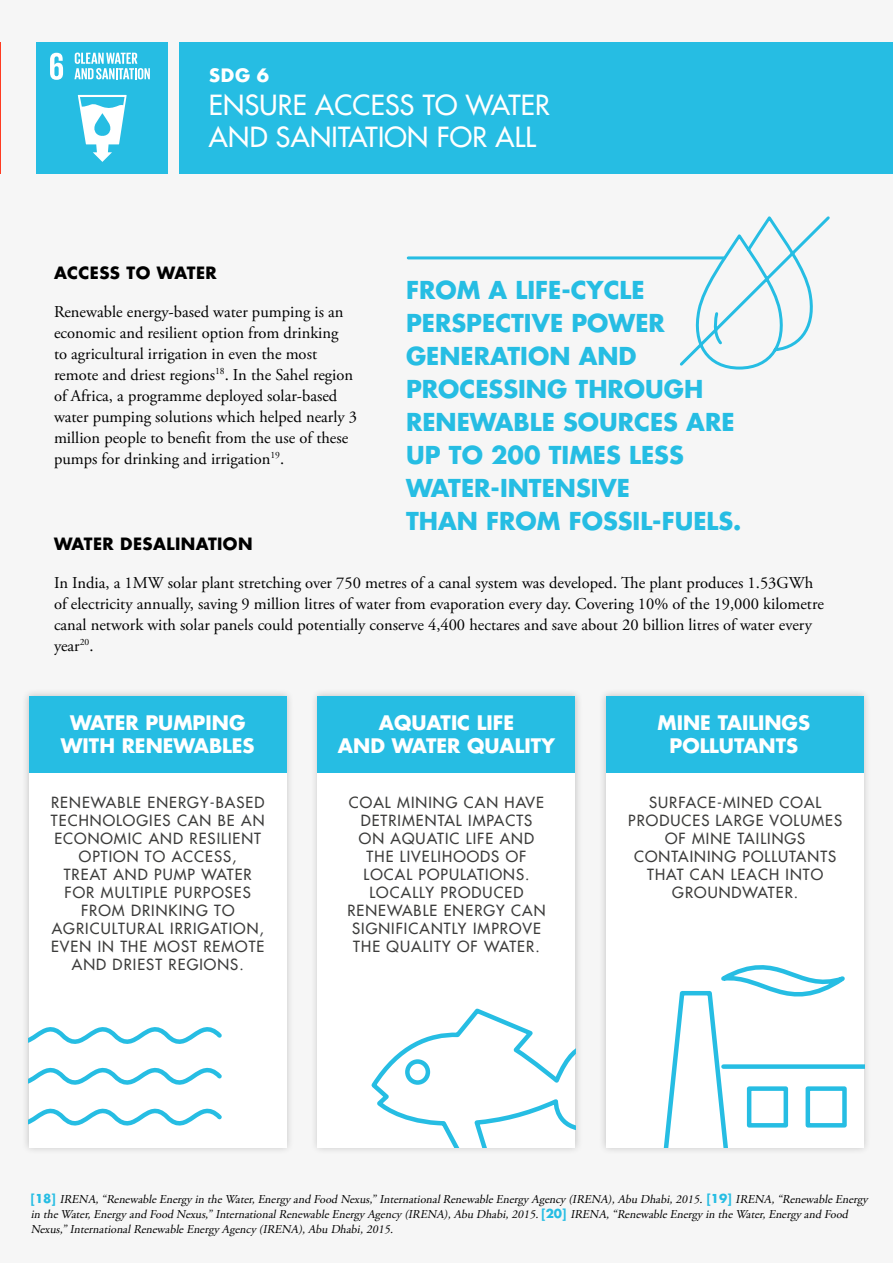
<style>
.page{position:relative;width:893px;height:1263px;background:#f6f6f6}
.page>*{position:absolute;margin:0;border:0;box-sizing:border-box;transform-origin:0 0}
.t1{font:27px/32.4px "Futura LT";letter-spacing:.01em;color:#fff}
.t2{font:700 24px/33px "Futura LT";color:#26bde3}
.t3{font:700 19.5px/23.4px "Futura LT";color:#fff;text-align:center}
.t4{font:700 18px "Futura";color:#fff}
.t5{font:16.5px/21px "Adobe Garamond Pro";color:#000}
.t6{font:700 16.5px "Futura LT";letter-spacing:.025em;color:#000}
.t7{font:15px/18px "Futura LT";letter-spacing:.07em;color:#3c3c3b;text-align:center}
.t8{font:italic 12px/15px "Adobe Garamond Pro";letter-spacing:-.01em;color:#000}
.s1{font-family:"Futura LT";font-weight:700;font-style:normal;color:#26bde3}
</style>
<div class="page">
<div style="left:180px;top:42px;width:713px;height:132px;background:#26bde3"></div>
<hr style="left:408px;top:256px;width:317px;height:3px;background:#26bde3">
<div style="left:37px;top:42px;width:131px;height:131px;background:#26bde3"></div>
<svg style="left:50px;top:53px;width:13px;height:27px"></svg>
<svg style="left:78px;top:95px;width:49px;height:67px"></svg>
<svg style="left:74px;top:53px;width:76px;height:26px"></svg>
<svg style="left:677px;top:216px;width:153px;height:154px"></svg>
<div style="left:598px;top:688px;width:274px;height:467px;background:#000;opacity:.2"></div>
<div style="left:606px;top:696px;width:258px;height:452px;background:#fff"></div>
<svg style="left:663px;top:965px;width:201px;height:183px"></svg>
<div style="left:606px;top:696px;width:258px;height:76px;background:#26bde3"></div>
<div style="left:309px;top:688px;width:274px;height:467px;background:#000;opacity:.2"></div>
<div style="left:318px;top:696px;width:257px;height:451px;background:#fff"></div>
<svg style="left:371px;top:1008px;width:204px;height:139px"></svg>
<div style="left:318px;top:696px;width:257px;height:76px;background:#26bde3"></div>
<div style="left:21px;top:688px;width:273px;height:467px;background:#000;opacity:.2"></div>
<div style="left:29px;top:696px;width:258px;height:451px;background:#fff"></div>
<svg style="left:29px;top:1027px;width:193px;height:99px"></svg>
<div style="left:29px;top:696px;width:258px;height:76px;background:#26bde3"></div>
<p class="t4" style="left:209px;top:63px;width:61px">SDG 6</p>
<h1 class="t1" style="left:209px;top:88px;width:342px">ENSURE ACCESS TO WATER<br>AND SANITATION FOR ALL</h1>
<p class="t6" style="left:54px;top:262px;width:164px">ACCESS TO WATER</p>
<p class="t5" style="left:54px;top:302px;width:305px">Renewable energy-based water pumping is an economic and resilient option from drinking<br>to agricultural irrigation in even the most remote and driest regions<sup>18</sup>. In the Sahel region of Africa, a programme deployed solar-based water pumping solutions which helped nearly 3 million people to benefit from the use of these pumps for drinking and irrigation<sup>19</sup>.</p>
<h2 class="t2" style="left:406px;top:273px;width:337px">FROM A LIFE-CYCLE<br>PERSPECTIVE POWER<br>GENERATION AND<br>PROCESSING THROUGH<br>RENEWABLE SOURCES ARE<br>UP TO 200 TIMES LESS<br>WATER-INTENSIVE<br>THAN FROM FOSSIL-FUELS.</h2>
<p class="t6" style="left:54px;top:532px;width:200px">WATER DESALINATION</p>
<p class="t5" style="left:54px;top:572px;width:771px">In India, a 1MW solar plant stretching over 750 metres of a canal system was developed. The plant produces 1.53GWh of electricity annually, saving 9 million litres of water from evaporation every day. Covering 10% of the 19,000 kilometre canal network with solar panels could potentially conserve 4,400 hectares and save about 20 billion litres of water every year<sup>20</sup>.</p>
<p class="t3" style="left:61px;top:711px;width:195px">WATER PUMPING<br>WITH RENEWABLES</p>
<p class="t7" style="left:51px;top:794px;width:215px">RENEWABLE ENERGY-BASED<br>TECHNOLOGIES CAN BE AN<br>ECONOMIC AND RESILIENT<br>OPTION TO ACCESS,<br>TREAT AND PUMP WATER<br>FOR MULTIPLE PURPOSES<br>FROM DRINKING TO<br>AGRICULTURAL IRRIGATION,<br>EVEN IN THE MOST REMOTE<br>AND DRIEST REGIONS.</p>
<p class="t3" style="left:338px;top:711px;width:219px">AQUATIC LIFE<br>AND WATER QUALITY</p>
<p class="t7" style="left:347px;top:794px;width:200px">COAL MINING CAN HAVE<br>DETRIMENTAL IMPACTS<br>ON AQUATIC LIFE AND<br>THE LIVELIHOODS OF<br>LOCAL POPULATIONS.<br>LOCALLY PRODUCED<br>RENEWABLE ENERGY CAN<br>SIGNIFICANTLY IMPROVE<br>THE QUALITY OF WATER.</p>
<p class="t3" style="left:658px;top:711px;width:154px">MINE TAILINGS<br>POLLUTANTS</p>
<p class="t7" style="left:628px;top:794px;width:215px">SURFACE-MINED COAL<br>PRODUCES LARGE VOLUMES<br>OF MINE TAILINGS<br>CONTAINING POLLUTANTS<br>THAT CAN LEACH INTO<br>GROUNDWATER.</p>
<p class="t8" style="left:31px;top:1192px;width:841px"><span class="s1">[ 1 8 ]</span> IRENA,“RenewableEnergy in theWater,Energy and Food Nexus,”InternationalRenewableEnergy Agency (IRENA),Abu Dhabi,2015. <span class="s1">[ 1 9 ]</span> IRENA,“RenewableEnergy in theWater,Energy and Food Nexus,”InternationalRenewableEnergy Agency (IRENA),Abu Dhabi,2015.<span class="s1">[ 2 0 ]</span> IRENA,“RenewableEnergy in theWater,Energy and Food<br>Nexus,”InternationalRenewableEnergy Agency (IRENA),Abu Dhabi,2015.</p>
</div>
